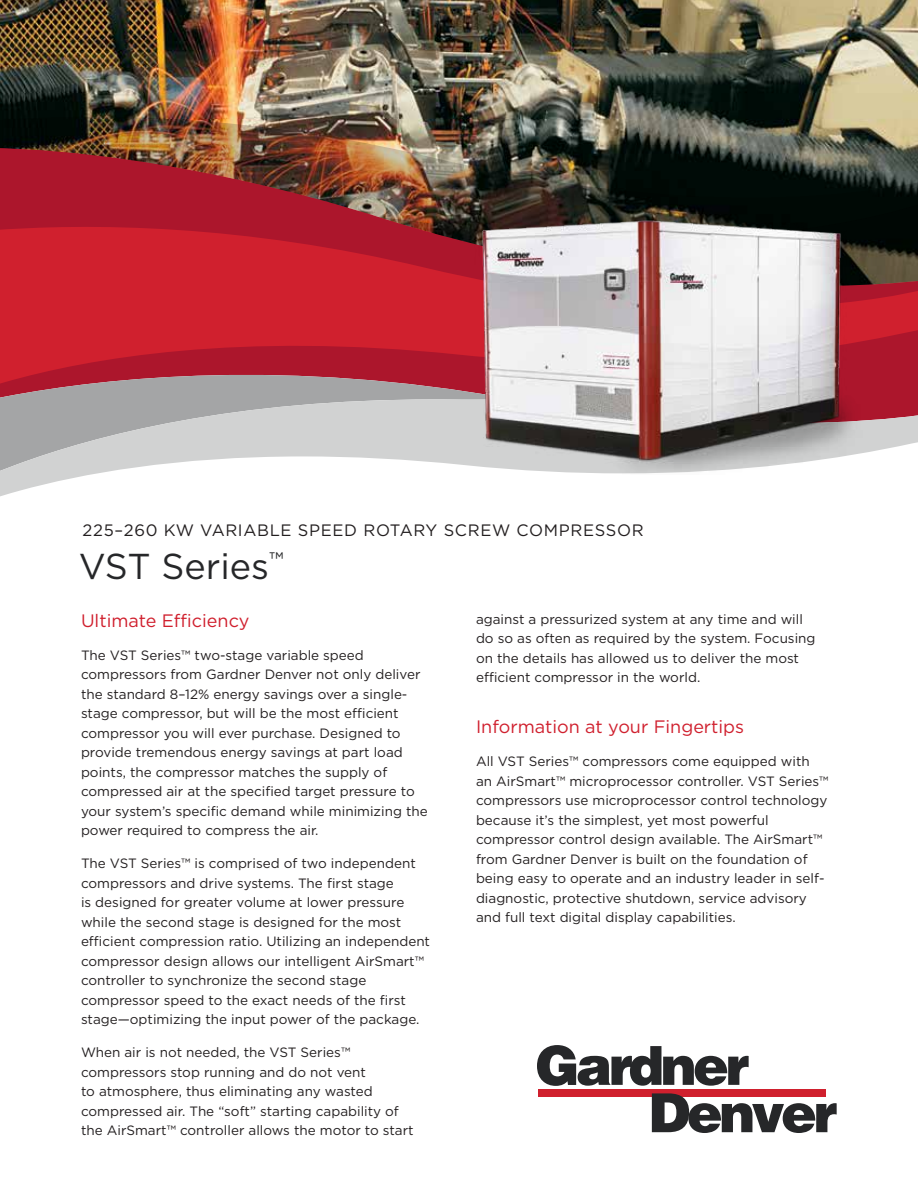
<style>
.page{position:relative;width:918px;height:1188px;background:#fff}
.page>*{position:absolute;margin:0;border:0;box-sizing:border-box;transform-origin:0 0}
.t1{font:36px "Gotham";color:#262729}
.t2{font:18px "Gotham";color:#d0202e}
.t3{font:16.5px "Gotham";letter-spacing:.04em;color:#231f20}
.t4{font:13.5px/19.5px "Gotham";color:#231f20}
</style>
<div class="page">
<img style="left:0;top:0;width:918px;height:117px">
<img style="left:0;top:117px;width:918px;height:31px">
<img style="left:0;top:148px;width:918px;height:251px">
<svg style="left:0;top:223px;width:918px;height:165px;background:#c01e2c"></svg>
<svg style="left:0;top:359px;width:457px;height:40px;background:#ab5663"></svg>
<svg style="left:0;top:399px;width:918px;height:98px"></svg>
<div style="left:538px;top:1089px;width:287px;height:7px;background:#d0202e"></div>
<svg style="left:537px;top:1045px;width:212px;height:41px"></svg>
<svg style="left:652px;top:1093px;width:185px;height:40px"></svg>
<img style="left:457px;top:205px;width:405px;height:269px">
<p class="t3" style="left:83px;top:519px;width:563px">225–260 KW VARIABLE SPEED ROTARY SCREW COMPRESSOR</p>
<h1 class="t1" style="left:79px;top:544px;width:206px">VST Series<sup>™</sup></h1>
<h2 class="t2" style="left:81px;top:609px;width:170px">Ultimate Efficiency</h2>
<p class="t4" style="left:81px;top:645px;width:348px">The VST Series™ two-stage variable speed compressors from Gardner Denver not only deliver the standard 8–12% energy savings over a single&shy;stage compressor, but will be the most efficient compressor you will ever purchase. Designed to provide tremendous energy savings at part load points, the compressor matches the supply of compressed air at the specified target pressure to your system’s specific demand while minimizing the power required to compress the air.</p>
<p class="t4" style="left:81px;top:853px;width:351px">The VST Series™ is comprised of two independent compressors and drive systems. The first stage<br>is designed for greater volume at lower pressure while the second stage is designed for the most efficient compression ratio. Utilizing an independent compressor design allows our intelligent AirSmart™ controller to synchronize the second stage compressor speed to the exact needs of the first stage—optimizing the input power of the package.</p>
<p class="t4" style="left:81px;top:1042px;width:334px">When air is not needed, the VST Series™ compressors stop running and do not vent<br>to atmosphere, thus eliminating any wasted compressed air. The “soft” starting capability of the AirSmart™ controller allows the motor to start</p>
<p class="t4" style="left:476px;top:609px;width:341px">against a pressurized system at any time and will do so as often as required by the system. Focusing on the details has allowed us to deliver the most efficient compressor in the world.</p>
<h2 class="t2" style="left:476px;top:715px;width:270px">Information at your Fingertips</h2>
<p class="t4" style="left:476px;top:751px;width:354px">All VST Series™ compressors come equipped with an AirSmart™ microprocessor controller. VST Series™ compressors use microprocessor control technology because it’s the simplest, yet most powerful compressor control design available. The AirSmart™ from Gardner Denver is built on the foundation of being easy to operate and an industry leader in self&shy;diagnostic, protective shutdown, service advisory and full text digital display capabilities.</p>
</div>
